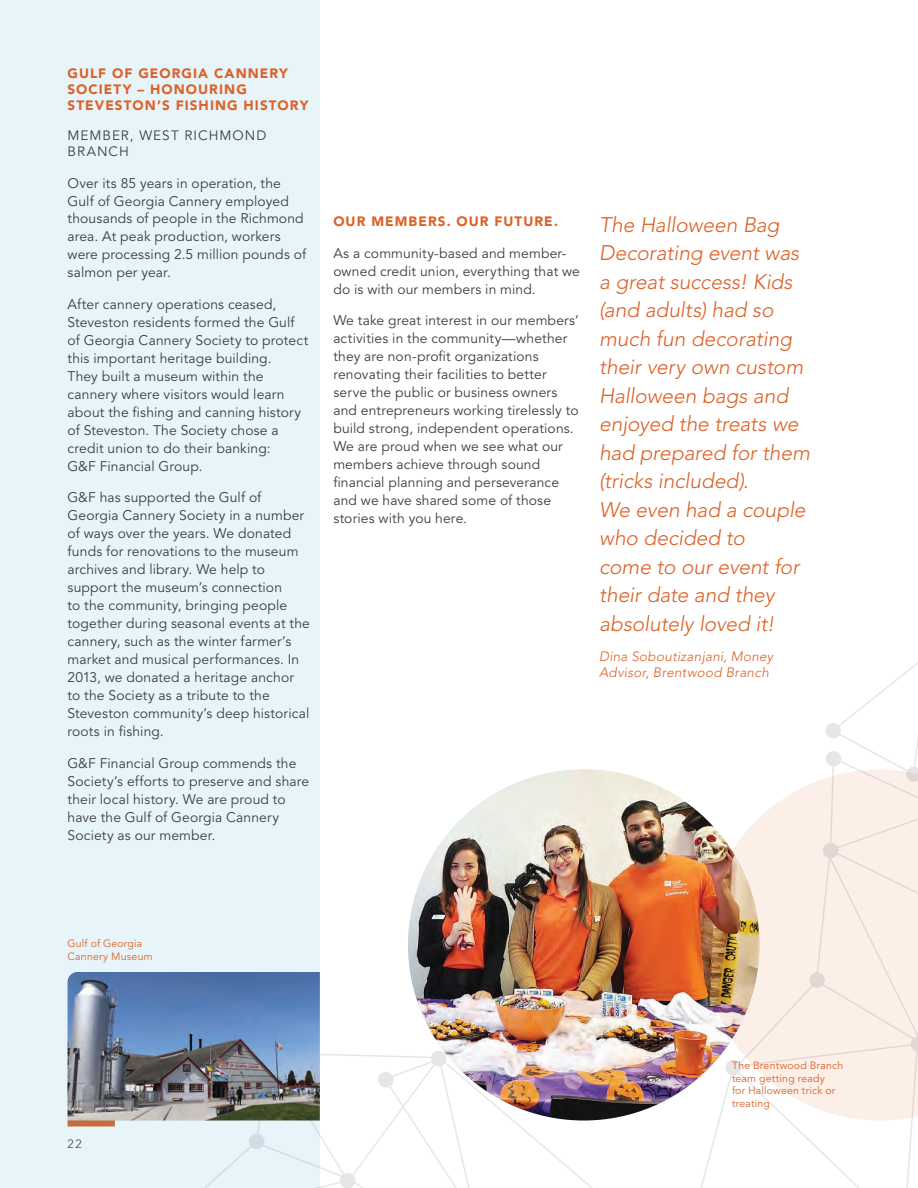
<style>
.page{position:relative;width:918px;height:1188px;background:#fff}
.page>*{position:absolute;margin:0;border:0;box-sizing:border-box;transform-origin:0 0}
.t1{font:italic 300 21px/28.5px "Avenir LT Std";letter-spacing:-.005em;color:#de6026}
.t2{font:13.8px/18px "Avenir LT Std";letter-spacing:.01em;color:#3e3e3f}
.t3{font:900 13.5px/16.2px "Avenir LT Std";letter-spacing:.08em;color:#de6026}
.t4{font:italic 300 13.5px/16.2px "Avenir LT Std";letter-spacing:.02em;color:#de6026}
.t5{font:13.5px/16.2px "Avenir LT Std";letter-spacing:.08em;color:#3e3e3f}
.t6{font:300 12px "Avenir LT Std";color:#3e3e3f}
.t7{font:10.5px/12.6px "Avenir LT Std";letter-spacing:.02em;color:#de6026}
</style>
<div class="page">
<svg style="left:694px;top:662px;width:224px;height:526px"></svg>
<div style="left:0;top:0;width:320px;height:1188px;background:#e7f5fb"></div>
<svg style="left:704px;top:770px;width:213px;height:350px;fill:#fbefe8"></svg>
<img style="left:408px;top:770px;width:351px;height:350px;border-radius:176px">
<img style="left:68px;top:972px;width:575px;height:216px">
<img style="left:68px;top:972px;width:252px;height:148px">
<div style="left:68px;top:1120px;width:47px;height:6px;background:#cc6b3a"></div>
<p class="t3" style="left:68px;top:65px;width:242px">GULF OF GEORGIA CANNERY<br>SOCIETY – HONOURING<br>STEVESTON’S FISHING HISTORY</p>
<p class="t5" style="left:68px;top:127px;width:200px">MEMBER, WEST RICHMOND<br>BRANCH</p>
<p class="t2" style="left:68px;top:174px;width:240px">Over its 85 years in operation, the<br>Gulf of Georgia Cannery employed thousands of people in the Richmond area. At peak production, workers were processing 2.5 million pounds of salmon per year.</p>
<p class="t2" style="left:68px;top:296px;width:242px">After cannery operations ceased, Steveston residents formed the Gulf of Georgia Cannery Society to protect this important heritage building.<br>They built a museum within the cannery where visitors would learn about the fishing and canning history of Steveston. The Society chose a credit union to do their banking:<br>G&amp;F Financial Group.</p>
<p class="t2" style="left:68px;top:489px;width:244px">G&amp;F has supported the Gulf of Georgia Cannery Society in a number of ways over the years. We donated funds for renovations to the museum archives and library. We help to support the museum’s connection<br>to the community, bringing people together during seasonal events at the cannery, such as the winter farmer’s market and musical performances. In 2013, we donated a heritage anchor to the Society as a tribute to the Steveston community’s deep historical roots in fishing.</p>
<p class="t2" style="left:68px;top:754px;width:243px">G&amp;F Financial Group commends the<br>Society’s efforts to preserve and share their local history. We are proud to have the Gulf of Georgia Cannery<br>Society as our member.</p>
<p class="t3" style="left:333px;top:213px;width:226px">OUR MEMBERS. OUR FUTURE.</p>
<p class="t2" style="left:333px;top:244px;width:248px">As a community-based and member&shy;owned credit union, everything that we do is with our members in mind.</p>
<p class="t2" style="left:333px;top:312px;width:247px">We take great interest in our members’ activities in the community—whether they are non-profit organizations renovating their facilities to better serve the public or business owners and entrepreneurs working tirelessly to build strong, independent operations.<br>We are proud when we see what our members achieve through sound financial planning and perseverance and we have shared some of those stories with you here.</p>
<p class="t1" style="left:598px;top:211px;width:212px">The Halloween Bag<br>Decorating event was a great success! Kids (and adults) had so much fun decorating their very own custom<br>Halloween bags and enjoyed the treats we had prepared for them (tricks included).<br>We even had a couple who decided to<br>come to our event for their date and they absolutely loved it!</p>
<p class="t4" style="left:598px;top:648px;width:175px">Dina Soboutizanjani, Money<br>Advisor, Brentwood Branch</p>
<p class="t7" style="left:68px;top:937px;width:87px">Gulf of Georgia<br>Cannery Museum</p>
<p class="t6" style="left:68px;top:1137px;width:16px">22</p>
<p class="t7" style="left:731px;top:1060px;width:113px">The Brentwood Branch team getting ready<br>for Halloween trick or treating</p>
</div>
